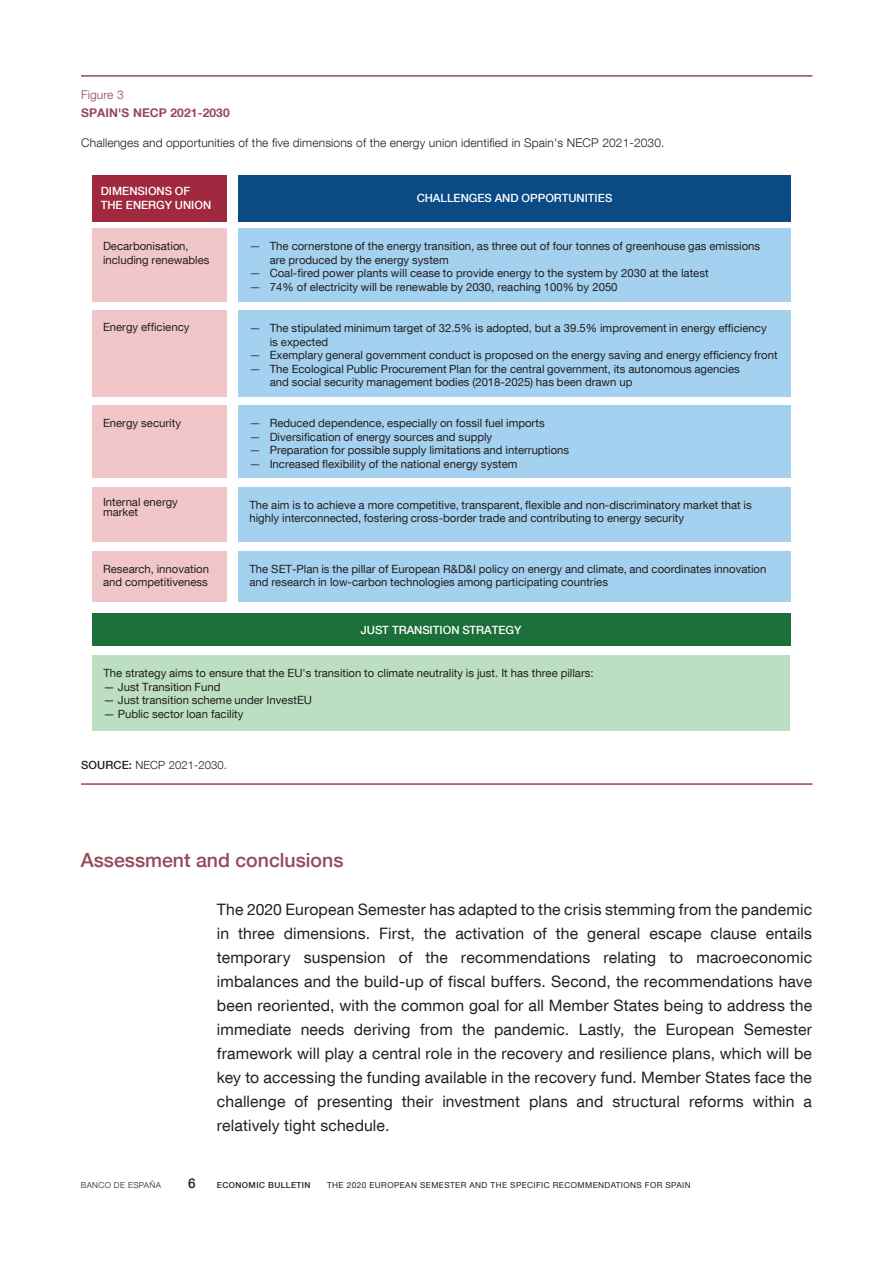
<style>
.page{position:relative;width:893px;height:1263px;background:#fff}
.page>*{position:absolute;margin:0;border:0;box-sizing:border-box;transform-origin:0 0}
.t1{font:500 19.5px "Bd E Neue Helvetica";color:#944957}
.t2{font:15.75px/24px "Bd E Neue Helvetica";letter-spacing:.01em;color:#231f20;text-align:justify}
.t3{font:500 13.5px "Bd E Neue Helvetica";color:#231f20}
.t4{font:300 12px "Bd E Neue Helvetica";letter-spacing:.01em;color:#231f20}
.t5{font:700 12px "Bd E Neue Helvetica";letter-spacing:.01em;color:#944957}
.t6{font:300 12px "Bd E Neue Helvetica";letter-spacing:.01em;color:#944957}
.t7{font:11.4px/13.5px "Bd E Neue Helvetica";color:#231f20}
.t8{font:500 11.4px/13.5px "Bd E Neue Helvetica";color:#fff}
.t9{font:300 11.4px/13.5px "Bd E Neue Helvetica";color:#231f20}
.t10{font:300 11.25px "Bd E Neue Helvetica";letter-spacing:.01em;color:#231f20}
.t11{font:8.25px "Bd E Neue Helvetica";letter-spacing:.05em;color:#231f20}
.t12{font:500 8.25px "Bd E Neue Helvetica";color:#231f20}
.t13{font:300 8.25px "Bd E Neue Helvetica";letter-spacing:.05em;color:#231f20}
.s1{font-weight:300}
.s2{font-weight:500}
</style>
<div class="page">
<hr style="left:81px;top:75px;width:731px;height:2px;background:#944957">
<hr style="left:81px;top:783px;width:731px;height:2px;background:#944957">
<div style="left:92px;top:175px;width:135px;height:46px;background:#a0293f"></div>
<div style="left:92px;top:228px;width:135px;height:74px;background:#f1c6c9"></div>
<div style="left:239px;top:175px;width:552px;height:46px;background:#0a4b85"></div>
<div style="left:239px;top:228px;width:552px;height:74px;background:#a4d1ef"></div>
<div style="left:92px;top:311px;width:135px;height:86px;background:#f1c6c9"></div>
<div style="left:239px;top:311px;width:552px;height:86px;background:#a4d1ef"></div>
<div style="left:92px;top:406px;width:135px;height:72px;background:#f1c6c9"></div>
<div style="left:239px;top:406px;width:552px;height:72px;background:#a4d1ef"></div>
<div style="left:92px;top:487px;width:135px;height:54px;background:#f1c6c9"></div>
<div style="left:239px;top:487px;width:552px;height:55px;background:#a4d1ef"></div>
<div style="left:92px;top:551px;width:135px;height:50px;background:#f1c6c9"></div>
<div style="left:239px;top:551px;width:552px;height:50px;background:#a4d1ef"></div>
<div style="left:92px;top:613px;width:698px;height:33px;background:#1b6f38"></div>
<div style="left:93px;top:656px;width:697px;height:75px;background:#bcdfc1"></div>
<p class="t6" style="left:81px;top:88px;width:44px">Figure 3</p>
<p class="t5" style="left:81px;top:105px;width:150px">SPAIN'S NECP 2021-2030</p>
<p class="t4" style="left:81px;top:136px;width:585px">Challenges and opportunities of the five dimensions of the energy union identified in Spain's NECP 2021-2030.</p>
<p class="t8" style="left:101px;top:184px;width:112px">DIMENSIONS OF<br>THE ENERGY UNION</p>
<p class="t7" style="left:103px;top:239px;width:108px">Decarbonisation, including renewables</p>
<p class="t8" style="left:417px;top:191px;width:197px">CHALLENGES AND OPPORTUNITIES</p>
<p class="t7" style="left:270px;top:239px;width:492px;text-indent:-20px"><span class="s1">—</span> The cornerstone of the energy transition, as three out of four tonnes of greenhouse gas emissions are produced by the energy system</p>
<p class="t9" style="left:249px;top:266px;width:13px">— —</p>
<p class="t7" style="left:270px;top:266px;width:440px">Coal-fired power plants will cease to provide energy to the system by 2030 at the latest<br>74% of electricity will be renewable by 2030, reaching 100% by 2050</p>
<p class="t7" style="left:103px;top:320px;width:88px">Energy efficiency</p>
<p class="t7" style="left:270px;top:321px;width:498px;text-indent:-20px"><span class="s1">—</span> The stipulated minimum target of 32.5% is adopted, but a 39.5% improvement in energy efficiency is expected</p>
<p class="t7" style="left:249px;top:348px;width:530px"><span class="s1">—</span> Exemplary general government conduct is proposed on the energy saving and energy efficiency front</p>
<p class="t7" style="left:270px;top:362px;width:472px;text-indent:-20px"><span class="s1">—</span> The Ecological Public Procurement Plan for the central government, its autonomous agencies and social security management bodies (2018-2025) has been drawn up</p>
<p class="t7" style="left:103px;top:416px;width:79px">Energy security</p>
<p class="t7" style="left:249px;top:416px;width:297px"><span class="s1">—</span> Reduced dependence, especially on fossil fuel imports</p>
<p class="t7" style="left:249px;top:430px;width:244px"><span class="s1">—</span> Diversification of energy sources and supply</p>
<p class="t7" style="left:249px;top:443px;width:321px"><span class="s1">—</span> Preparation for possible supply limitations and interruptions</p>
<p class="t7" style="left:249px;top:457px;width:270px"><span class="s1">—</span> Increased flexibility of the national energy system</p>
<p class="t7" style="left:103px;top:496px;width:76px;line-height:10.5px">Internal energy market</p>
<p class="t7" style="left:249px;top:497px;width:504px">The aim is to achieve a more competitive, transparent, flexible and non-discriminatory market that is highly interconnected, fostering cross-border trade and contributing to energy security</p>
<p class="t7" style="left:103px;top:562px;width:108px">Research, innovation and competitiveness</p>
<p class="t7" style="left:249px;top:562px;width:519px">The SET-Plan is the pillar of European R&amp;D&amp;I policy on energy and climate, and coordinates innovation and research in low-carbon technologies among participating countries</p>
<p class="t8" style="left:361px;top:623px;width:162px">JUST TRANSITION STRATEGY</p>
<p class="t7" style="left:103px;top:666px;width:492px">The strategy aims to ensure that the EU's transition to climate neutrality is just. It has three pillars:</p>
<p class="t7" style="left:103px;top:680px;width:119px">— Just Transition Fund</p>
<p class="t7" style="left:103px;top:693px;width:210px">— Just transition scheme under InvestEU</p>
<p class="t7" style="left:103px;top:707px;width:142px">— Public sector loan facility</p>
<p class="t10" style="left:81px;top:758px;width:147px"><span class="s2">SOURCE:</span> NECP 2021-2030.</p>
<h1 class="t1" style="left:81px;top:848px;width:264px">Assessment and conclusions</h1>
<p class="t2" style="left:217px;top:897px;width:597px">The 2020 European Semester has adapted to the crisis stemming from the pandemic in three dimensions. First, the activation of the general escape clause entails temporary suspension of the recommendations relating to macroeconomic imbalances and the build-up of fiscal buffers. Second, the recommendations have been reoriented, with the common goal for all Member States being to address the immediate needs deriving from the pandemic. Lastly, the European Semester framework will play a central role in the recovery and resilience plans, which will be key to accessing the funding available in the recovery fund. Member States face the challenge of presenting their investment plans and structural reforms within a relatively tight schedule.</p>
<p class="t13" style="left:81px;top:1180px;width:82px">BANCO DE ESPAÑA</p>
<p class="t3" style="left:188px;top:1175px;width:9px">6</p>
<p class="t12" style="left:217px;top:1180px;width:7px">economic</p>
<p class="t12" style="left:268px;top:1180px;width:29px">bu lletin</p>
<p class="t11" style="left:327px;top:1180px;width:118px">The 2020 European Semeste</p>
<p class="t11" style="left:461px;top:1180px;width:37px">r and the</p>
<p class="t11" style="left:510px;top:1180px;width:56px">specific reco</p>
<p class="t11" style="left:577px;top:1180px;width:115px">mmendations for Spain</p>
</div>
